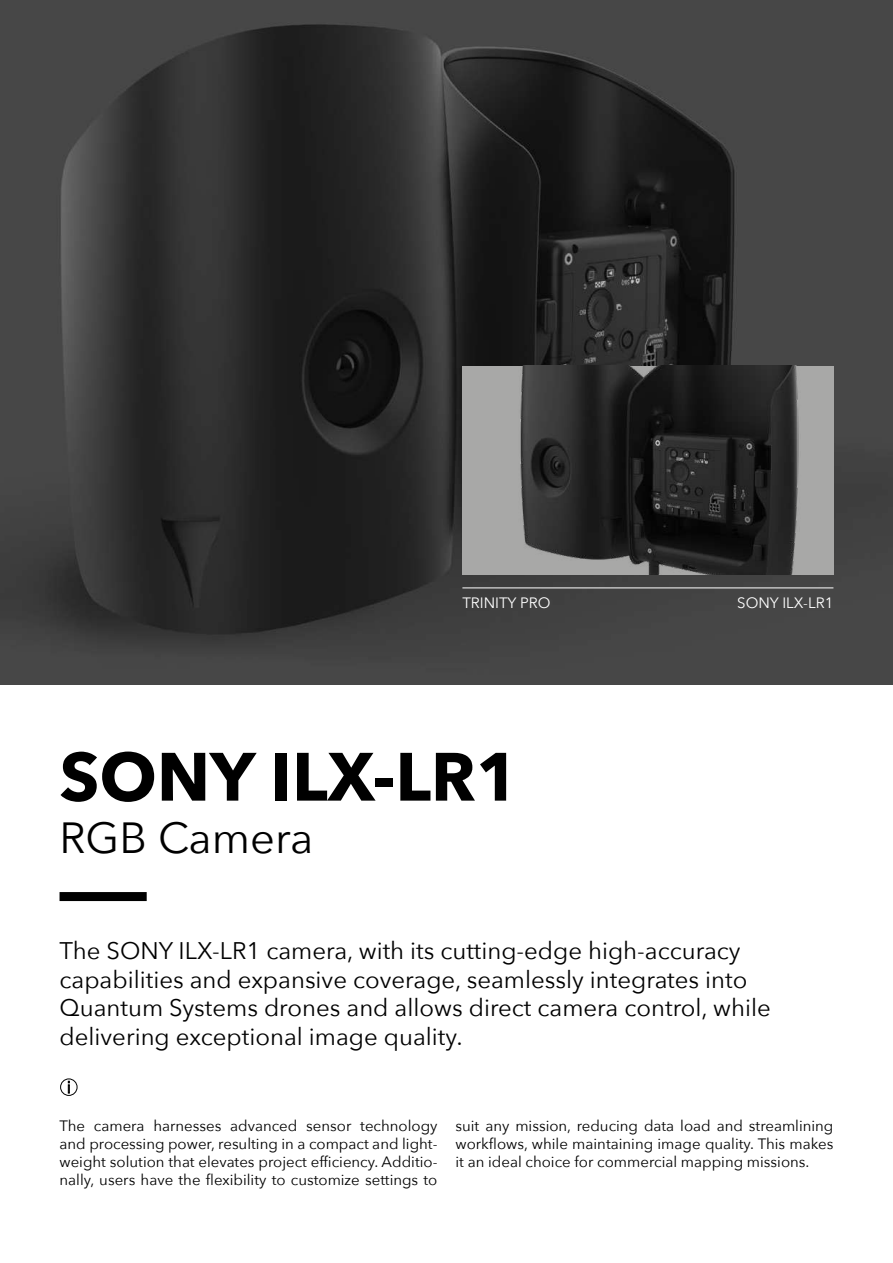
<style>
.page{position:relative;width:893px;height:1263px;background:#fff}
.page>*{position:absolute;margin:0;border:0;box-sizing:border-box;transform-origin:0 0}
.t1{font:700 67.5px "Avenir Next LT Pro";color:#000}
.t2{font:43.5px "Avenir Next";color:#000}
.t3{font:24px/28.8px "Avenir Next";color:#000}
.t4{font:15px/18px "Avenir Next";color:#000;text-align:justify}
.t5{font:15px "Avenir Next";color:#fff}
</style>
<div class="page">
<img style="left:0;top:0;width:893px;height:685px">
<img style="left:462px;top:366px;width:371px;height:208px">
<hr style="left:462px;top:587px;width:371px;height:1px;background:#fff">
<svg style="left:60px;top:1079px;width:17px;height:17px"></svg>
<div style="left:60px;top:892px;width:87px;height:9px;background:#000"></div>
<p class="t5" style="left:462px;top:590px;width:90px">TRINITY PRO</p>
<p class="t5" style="left:737px;top:590px;width:98px">SONY ILX-LR1</p>
<h1 class="t1" style="left:60px;top:736px;width:461px">SONY ILX-LR1</h1>
<h2 class="t2" style="left:60px;top:801px;width:255px">RGB Camera</h2>
<h3 class="t3" style="left:60px;top:935px;width:713px">The SONY ILX-LR1 camera, with its cutting-edge high-accuracy capabilities and expansive coverage, seamlessly integrates into Quantum Systems drones and allows direct camera control, while delivering exceptional image quality.</h3>
<p class="t4" style="left:60px;top:1116px;width:379px">The camera harnesses advanced sensor technology and processing power, resulting in a compact and light&shy;weight solution that elevates project efficiency. Additio&shy;nally, users have the flexibility to customize settings to</p>
<p class="t4" style="left:455px;top:1116px;width:379px">suit any mission, reducing data load and streamlining workflows, while maintaining image quality. This makes it an ideal choice for commercial mapping missions.</p>
</div>
